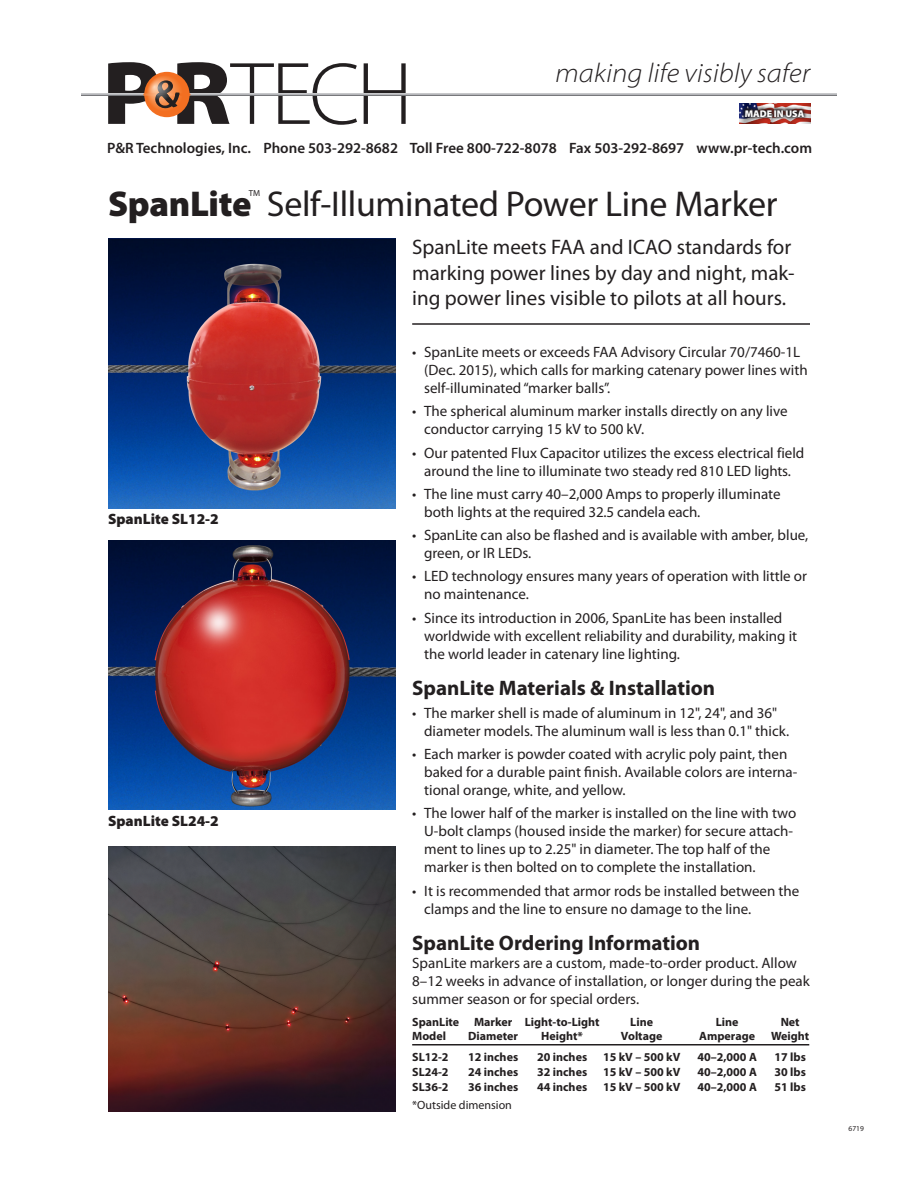
<style>
.page{position:relative;width:918px;height:1188px;background:#fff}
.page>*{position:absolute;margin:0;border:0;box-sizing:border-box;transform-origin:0 0}
.Page_head{font:36px "Myriad Pro";letter-spacing:-.01em;color:#231f20}
.t1{font:italic 300 semi-expanded 27px "Myriad Pro";color:#231f20}
.Page_subhead{font:21px/25.5px "Myriad Pro";color:#231f20}
.Body_subs2{font:700 21px "Myriad Pro";color:#231f20}
.Body_bullets{font:15px/18px "Myriad Pro";color:#231f20}
.Body_text2{font:15px/18px "Myriad Pro";color:#231f20}
.t2{font:600 15px "Myriad Pro";color:#231f20}
.Caption2{font:900 15px "Myriad Pro";color:#231f20}
.Caption2-2{font:700 12px "Myriad Pro";color:#231f20}
.Caption2-3{font:12px "Myriad Pro";color:#231f20}
.Made_in_USA{font:900 9.75px "Myriad Pro";color:#fff}
.Page_head-2{font:8.7px "Myriad Pro";color:#231f20}
.Body_text2-2{font:7.5px "Myriad Pro";color:#231f20}
.s1{font-weight:900}
</style>
<div class="page">
<hr style="left:412px;top:323px;width:398px;height:2px;background:#231f20">
<hr style="left:412px;top:1044px;width:397px;height:2px;background:#231f20">
<svg style="left:364px;top:63px;width:42px;height:61px"></svg>
<hr style="left:81px;top:94px;width:756px;height:1px;background:#b5b6ba">
<svg style="left:108px;top:62px;width:249px;height:63px"></svg>
<img style="left:739px;top:103px;width:71px;height:20px">
<svg style="left:741px;top:106px;width:67px;height:15px"></svg>
<img style="left:108px;top:238px;width:288px;height:270px">
<img style="left:108px;top:846px;width:288px;height:266px">
<img style="left:108px;top:540px;width:288px;height:270px">
<p class="t1" style="left:555px;top:59px;width:256px">making life visibly safer</p>
<p class="Made_in_USA" style="left:745px;top:108px;width:61px">MADE IN USA</p>
<p class="t2" style="left:107px;top:140px;width:707px">P&amp;R Technologies, Inc. Phone 503-292-8682 Toll Free 800-722-8078 Fax 503-292-8697 www.pr-tech.com</p>
<p class="Page_head" style="left:108px;top:184px;width:671px"><span class="s1">SpanLite</span> Self-Illuminated Power Line Marker</p>
<p class="Page_head-2" style="left:249px;top:188px;width:13px">TM</p>
<p class="Caption2" style="left:108px;top:511px;width:112px">SpanLite SL12-2</p>
<p class="Caption2" style="left:108px;top:812px;width:112px">SpanLite SL24-2</p>
<p class="Page_subhead" style="left:412px;top:235px;width:384px">SpanLite meets FAA and ICAO standards for marking power lines by day and night, mak&shy;ing power lines visible to pilots at all hours.</p>
<p class="Body_bullets" style="left:424px;top:343px;width:385px;text-indent:-12px">• SpanLite meets or exceeds FAA Advisory Circular 70/7460-1L (Dec. 2015), which calls for marking catenary power lines with self-illuminated “marker balls”.</p>
<p class="Body_bullets" style="left:424px;top:403px;width:365px;text-indent:-12px">• The spherical aluminum marker installs directly on any live conductor carrying 15 kV to 500 kV.</p>
<p class="Body_bullets" style="left:412px;top:444px;width:394px;text-align:center">• Our patented Flux Capacitor utilizes the excess electrical field around the line to illuminate two steady red 810 LED lights.</p>
<p class="Body_bullets" style="left:424px;top:485px;width:358px;text-indent:-12px">• The line must carry 40–2,000 Amps to properly illuminate both lights at the required 32.5 candela each.</p>
<p class="Body_bullets" style="left:424px;top:526px;width:386px;text-indent:-12px">• SpanLite can also be flashed and is available with amber, blue, green, or IR LEDs.</p>
<p class="Body_bullets" style="left:424px;top:568px;width:384px;text-indent:-12px">• LED technology ensures many years of operation with little or no maintenance.</p>
<p class="Body_bullets" style="left:424px;top:609px;width:375px;text-indent:-12px">• Since its introduction in 2006, SpanLite has been installed worldwide with excellent reliability and durability, making it the world leader in catenary line lighting.</p>
<p class="Body_subs2" style="left:412px;top:676px;width:305px">SpanLite Materials &amp; Installation</p>
<p class="Body_bullets" style="left:424px;top:704px;width:366px;text-indent:-12px">• The marker shell is made of aluminum in 12", 24", and 36" diameter models. The aluminum wall is less than 0.1" thick.</p>
<p class="Body_bullets" style="left:424px;top:745px;width:375px;text-indent:-12px">• Each marker is powder coated with acrylic poly paint, then baked for a durable paint finish. Available colors are interna&shy;tional orange, white, and yellow.</p>
<p class="Body_bullets" style="left:424px;top:805px;width:374px;text-indent:-12px">• The lower half of the marker is installed on the line with two U-bolt clamps (housed inside the marker) for secure attach&shy;ment to lines up to 2.25" in diameter. The top half of the marker is then bolted on to complete the installation.</p>
<p class="Body_bullets" style="left:424px;top:882px;width:377px;text-indent:-12px">• It is recommended that armor rods be installed between the clamps and the line to ensure no damage to the line.</p>
<p class="Body_subs2" style="left:412px;top:931px;width:290px">SpanLite Ordering Information</p>
<p class="Body_text2" style="left:412px;top:954px;width:399px">SpanLite markers are a custom, made-to-order product. Allow<br>8–12 weeks in advance of installation, or longer during the peak summer season or for special orders.</p>
<p class="Caption2-2" style="left:412px;top:1015px;width:189px">SpanLite Marker Light-to-Light</p>
<p class="Caption2-2" style="left:630px;top:1015px;width:24px">Line</p>
<p class="Caption2-2" style="left:716px;top:1015px;width:24px">Line</p>
<p class="Caption2-2" style="left:781px;top:1015px;width:21px">Net</p>
<p class="Caption2-2" style="left:412px;top:1029px;width:35px">Model</p>
<p class="Caption2-2" style="left:468px;top:1029px;width:51px">Diameter</p>
<p class="Caption2-2" style="left:541px;top:1029px;width:43px">Height*</p>
<p class="Caption2-2" style="left:621px;top:1029px;width:43px">Voltage</p>
<p class="Caption2-2" style="left:699px;top:1029px;width:57px">Amperage</p>
<p class="Caption2-2" style="left:771px;top:1029px;width:40px">Weight</p>
<p class="Caption2-2" style="left:412px;top:1050px;width:38px">SL12-2</p>
<p class="Caption2-2" style="left:468px;top:1050px;width:52px">12 inches</p>
<p class="Caption2-2" style="left:537px;top:1050px;width:52px">20 inches</p>
<p class="Caption2-2" style="left:603px;top:1050px;width:79px">15 kV – 500 kV</p>
<p class="Caption2-2" style="left:698px;top:1050px;width:61px">40–2,000 A</p>
<p class="Caption2-2" style="left:774px;top:1050px;width:33px">17 lbs</p>
<p class="Caption2-2" style="left:412px;top:1065px;width:38px">SL24-2</p>
<p class="Caption2-2" style="left:468px;top:1065px;width:52px">24 inches</p>
<p class="Caption2-2" style="left:537px;top:1065px;width:52px">32 inches</p>
<p class="Caption2-2" style="left:603px;top:1065px;width:79px">15 kV – 500 kV</p>
<p class="Caption2-2" style="left:698px;top:1065px;width:61px">40–2,000 A</p>
<p class="Caption2-2" style="left:774px;top:1065px;width:33px">30 lbs</p>
<p class="Caption2-2" style="left:412px;top:1080px;width:38px">SL36-2</p>
<p class="Caption2-2" style="left:468px;top:1080px;width:52px">36 inches</p>
<p class="Caption2-2" style="left:537px;top:1080px;width:52px">44 inches</p>
<p class="Caption2-2" style="left:603px;top:1080px;width:79px">15 kV – 500 kV</p>
<p class="Caption2-2" style="left:698px;top:1080px;width:61px">40–2,000 A</p>
<p class="Caption2-2" style="left:774px;top:1080px;width:33px">51 lbs</p>
<p class="Caption2-3" style="left:412px;top:1098px;width:101px">*Outside dimension</p>
<p class="Body_text2-2" style="left:849px;top:1124px;width:17px">6719</p>
</div>
